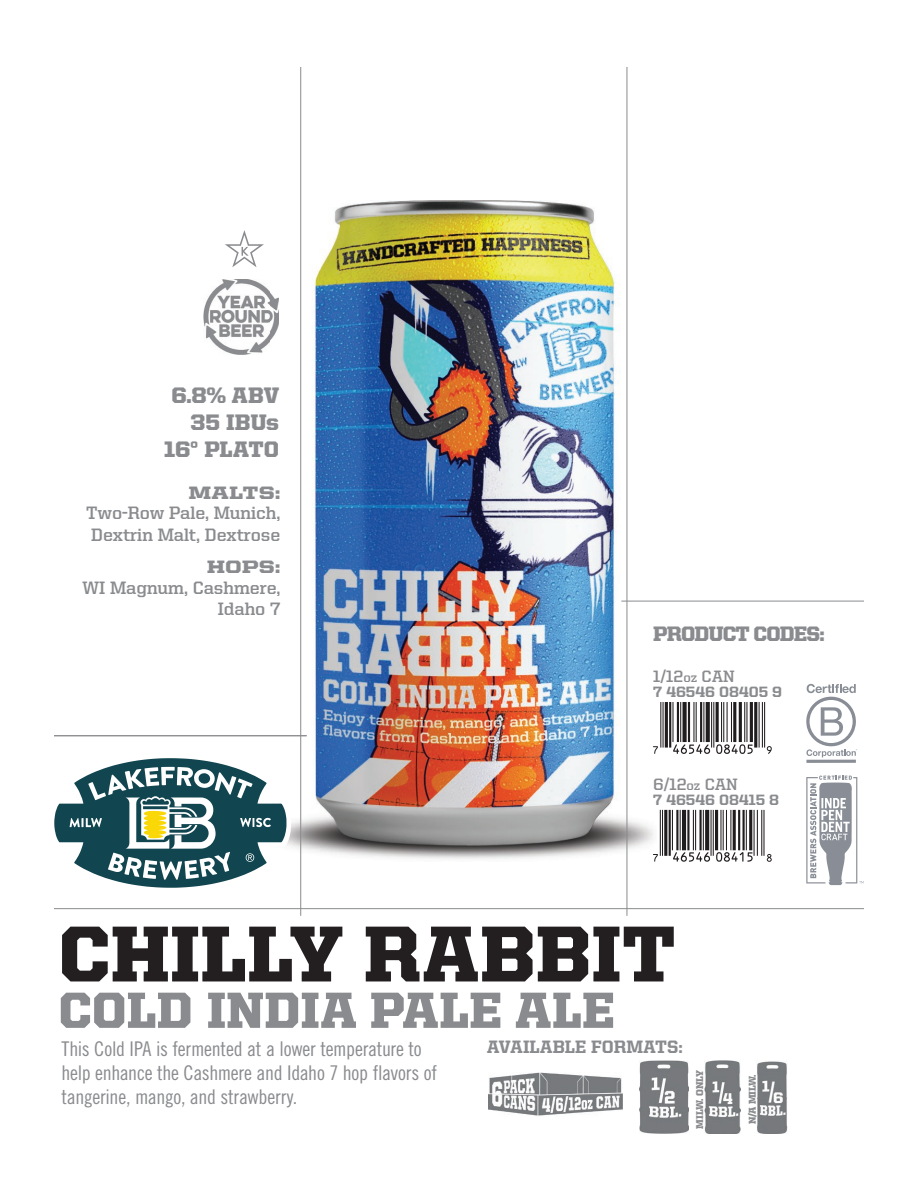
<style>
.page{position:relative;width:918px;height:1188px;background:#fff}
.page>*{position:absolute;margin:0;border:0;box-sizing:border-box;transform-origin:0 0}
.t1{font:900 79.5px "United Serif Reg";color:#231f20}
.t2{font:900 51px "United Serif Reg";color:#898b8e}
.t3{font:900 22.5px/27px "United Serif Reg";letter-spacing:-.005em;color:#898b8e;text-align:right}
.t4{font:900 21px "United Serif Reg";letter-spacing:-.04em;color:#898b8e}
.t5{font:20.25px/24px "Trade Gothic Cond Eighteen";letter-spacing:-.015em;color:#898b8e}
.t6{font:700 18px/21.6px "United Serif Reg";letter-spacing:-.005em;color:#898b8e}
.t7{font:800 18px "United Serif Reg";color:#898b8e}
.t8{font:900 18px "United Serif Semi Ext";letter-spacing:-.005em;color:#898b8e}
.t9{font:700 16.5px "United Serif Reg";color:#898b8e}
.t10{font:800 15px "United Serif Reg";color:#898b8e}
.t11{font:900 10.05px "United Serif Reg";letter-spacing:-.01em;color:#898b8e}
.s1{font-size:13.2px}
</style>
<div class="page">
<img style="left:271px;top:200px;width:386px;height:662px">
<hr style="left:621px;top:601px;width:243px;height:1px;background:#898b8e">
<hr style="left:669px;top:702px;width:2px;height:46px;background:#211d1e">
<hr style="left:665px;top:702px;width:3px;height:46px;background:#211d1e">
<hr style="left:663px;top:702px;width:1px;height:46px;background:#211d1e">
<hr style="left:660px;top:702px;width:1px;height:46px;background:#211d1e">
<hr style="left:677px;top:702px;width:2px;height:40px;background:#211d1e">
<hr style="left:672px;top:702px;width:2px;height:40px;background:#211d1e">
<svg style="left:683px;top:702px;width:4px;height:40px"></svg>
<hr style="left:680px;top:702px;width:1px;height:40px;background:#211d1e">
<hr style="left:693px;top:702px;width:1px;height:40px;background:#211d1e">
<hr style="left:688px;top:702px;width:2px;height:40px;background:#211d1e">
<hr style="left:700px;top:702px;width:2px;height:40px;background:#211d1e">
<hr style="left:696px;top:702px;width:1px;height:40px;background:#211d1e">
<svg style="left:706px;top:702px;width:4px;height:40px"></svg>
<hr style="left:703px;top:702px;width:1px;height:40px;background:#211d1e">
<hr style="left:713px;top:702px;width:1px;height:46px;background:#211d1e">
<hr style="left:711px;top:702px;width:1px;height:46px;background:#211d1e">
<hr style="left:721px;top:702px;width:1px;height:40px;background:#211d1e">
<hr style="left:716px;top:702px;width:3px;height:40px;background:#211d1e">
<hr style="left:727px;top:702px;width:1px;height:40px;background:#211d1e">
<hr style="left:723px;top:702px;width:1px;height:40px;background:#211d1e">
<hr style="left:733px;top:702px;width:3px;height:40px;background:#211d1e">
<hr style="left:731px;top:702px;width:1px;height:40px;background:#211d1e">
<hr style="left:744px;top:702px;width:1px;height:40px;background:#211d1e">
<hr style="left:739px;top:702px;width:3px;height:40px;background:#211d1e">
<hr style="left:750px;top:702px;width:3px;height:40px;background:#211d1e">
<hr style="left:746px;top:702px;width:1px;height:40px;background:#211d1e">
<hr style="left:764px;top:702px;width:1px;height:46px;background:#211d1e">
<hr style="left:762px;top:702px;width:1px;height:46px;background:#211d1e">
<hr style="left:759px;top:702px;width:1px;height:46px;background:#211d1e">
<hr style="left:754px;top:702px;width:3px;height:46px;background:#211d1e">
<svg style="left:653px;top:746px;width:5px;height:8px"></svg>
<svg style="left:673px;top:744px;width:37px;height:10px"></svg>
<svg style="left:716px;top:744px;width:37px;height:10px"></svg>
<svg style="left:767px;top:746px;width:5px;height:8px"></svg>
<hr style="left:669px;top:810px;width:2px;height:46px;background:#211d1e">
<hr style="left:664px;top:810px;width:3px;height:46px;background:#211d1e">
<hr style="left:662px;top:810px;width:1px;height:46px;background:#211d1e">
<hr style="left:660px;top:810px;width:1px;height:46px;background:#211d1e">
<hr style="left:676px;top:810px;width:2px;height:40px;background:#211d1e">
<hr style="left:672px;top:810px;width:1px;height:40px;background:#211d1e">
<hr style="left:682px;top:810px;width:4px;height:40px;background:#211d1e">
<hr style="left:680px;top:810px;width:1px;height:40px;background:#211d1e">
<hr style="left:693px;top:810px;width:1px;height:40px;background:#211d1e">
<hr style="left:687px;top:810px;width:3px;height:40px;background:#211d1e">
<hr style="left:699px;top:810px;width:3px;height:40px;background:#211d1e">
<hr style="left:695px;top:810px;width:1px;height:40px;background:#211d1e">
<svg style="left:705px;top:810px;width:4px;height:40px"></svg>
<hr style="left:703px;top:810px;width:1px;height:40px;background:#211d1e">
<hr style="left:713px;top:810px;width:1px;height:46px;background:#211d1e">
<hr style="left:711px;top:810px;width:1px;height:46px;background:#211d1e">
<hr style="left:720px;top:810px;width:1px;height:40px;background:#211d1e">
<hr style="left:715px;top:810px;width:3px;height:40px;background:#211d1e">
<hr style="left:726px;top:810px;width:1px;height:40px;background:#211d1e">
<hr style="left:723px;top:810px;width:1px;height:40px;background:#211d1e">
<hr style="left:733px;top:810px;width:3px;height:40px;background:#211d1e">
<hr style="left:730px;top:810px;width:1px;height:40px;background:#211d1e">
<hr style="left:743px;top:810px;width:2px;height:40px;background:#211d1e">
<hr style="left:738px;top:810px;width:2px;height:40px;background:#211d1e">
<hr style="left:749px;top:810px;width:3px;height:40px;background:#211d1e">
<hr style="left:746px;top:810px;width:1px;height:40px;background:#211d1e">
<hr style="left:763px;top:810px;width:2px;height:46px;background:#211d1e">
<hr style="left:761px;top:810px;width:1px;height:46px;background:#211d1e">
<hr style="left:757px;top:810px;width:1px;height:46px;background:#211d1e">
<hr style="left:754px;top:810px;width:1px;height:46px;background:#211d1e">
<svg style="left:653px;top:854px;width:5px;height:8px"></svg>
<svg style="left:673px;top:852px;width:37px;height:10px"></svg>
<svg style="left:716px;top:852px;width:37px;height:10px"></svg>
<svg style="left:767px;top:854px;width:5px;height:8px"></svg>
<img style="left:489px;top:1072px;width:134px;height:44px">
<img style="left:704px;top:1061px;width:37px;height:73px">
<img style="left:757px;top:1061px;width:30px;height:73px">
<img style="left:640px;top:1061px;width:48px;height:73px">
<hr style="left:54px;top:908px;width:810px;height:1px;background:#898b8e">
<svg style="left:806px;top:776px;width:58px;height:109px"></svg>
<svg style="left:806px;top:684px;width:51px;height:79px"></svg>
<img style="left:204px;top:279px;width:75px;height:75px">
<svg style="left:225px;top:230px;width:39px;height:37px"></svg>
<hr style="left:300px;top:67px;width:1px;height:849px;background:#898b8e">
<hr style="left:627px;top:67px;width:1px;height:849px;background:#898b8e">
<hr style="left:54px;top:735px;width:253px;height:1px;background:#898b8e">
<svg style="left:54px;top:754px;width:237px;height:134px"></svg>
<p class="t3" style="left:164px;top:381px;width:117px">6.8% ABV<br>35 IBUs<br>16° PLATO</p>
<p class="t8" style="left:188px;top:482px;width:94px">MALTS:</p>
<p class="t6" style="left:86px;top:502px;width:196px">Two-Row Pale, Munich,<br>Dextrin Malt, Dextrose</p>
<p class="t6" style="left:82px;top:576px;width:200px;text-align:right">WI Magnum, Cashmere,<br>Idaho 7</p>
<p class="t8" style="left:207px;top:557px;width:75px">HOPS:</p>
<p class="t4" style="left:653px;top:622px;width:173px">PRODUCT CODES:</p>
<p class="t9" style="left:653px;top:667px;width:83px">1/12<span class="s1">oz</span> CAN</p>
<p class="t10" style="left:653px;top:683px;width:130px">7 46546 08405 9</p>
<p class="t9" style="left:653px;top:775px;width:86px">6/12<span class="s1">oz</span> CAN</p>
<p class="t10" style="left:653px;top:792px;width:127px">7 46546 08415 8</p>
<h1 class="t1" style="left:58px;top:910px;width:619px">CHILLY RABBIT</h1>
<h2 class="t2" style="left:58px;top:982px;width:558px">COLD INDIA PALE ALE</h2>
<p class="t7" style="left:487px;top:1037px;width:198px">AVAILABLE FORMATS:</p>
<p class="t5" style="left:62px;top:1037px;width:377px">This Cold IPA is fermented at a lower temperature to help enhance the Cashmere and Idaho 7 hop flavors of tangerine, mango, and strawberry.</p>
<p class="t11" style="left:694px;top:1129px;width:60px;rotate:-90deg">MILW. ONLY</p>
<p class="t11" style="left:747px;top:1124px;width:52px;rotate:-90deg">N/A MILW.</p>
</div>
